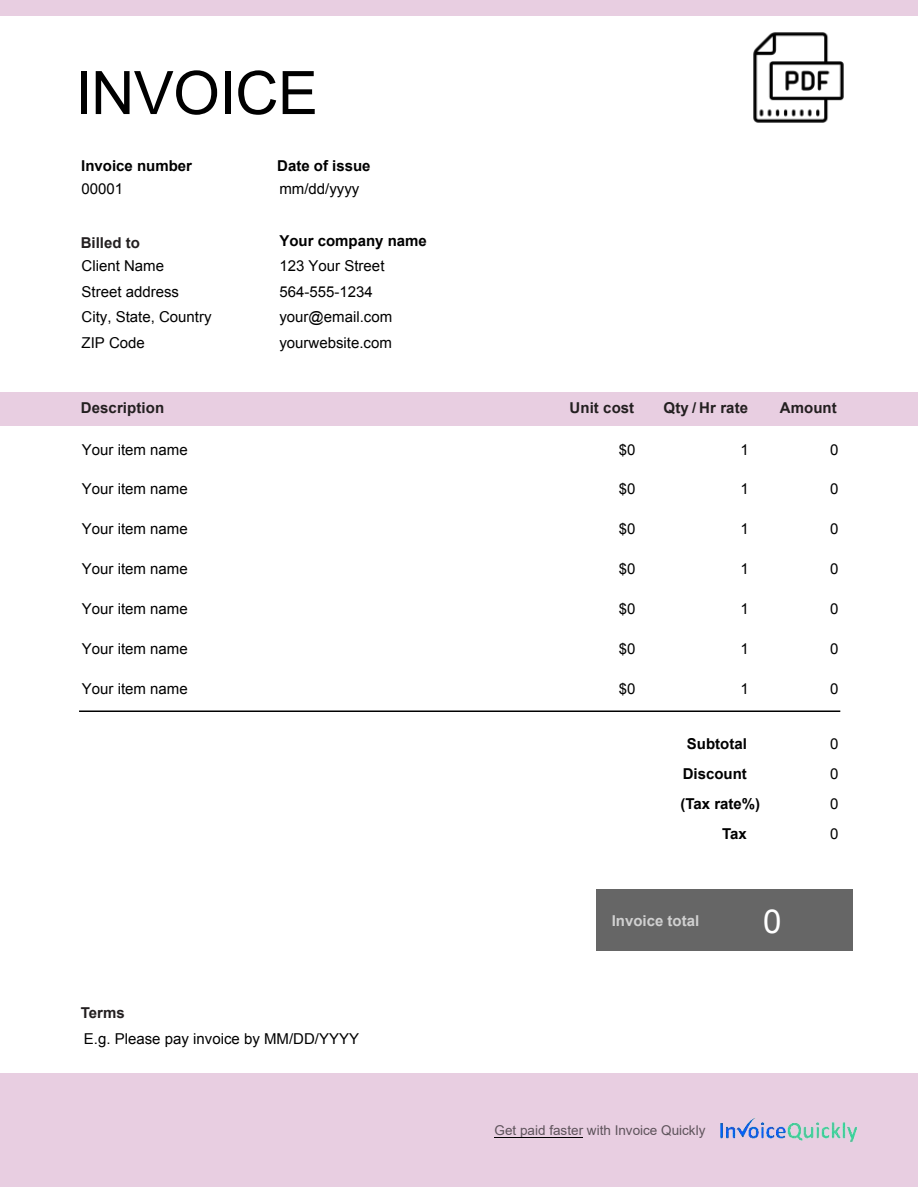
<style>
.page{position:relative;width:918px;height:1188px;background:#fff}
.page>*{position:absolute;margin:0;border:0;box-sizing:border-box;transform-origin:0 0}
.t1{font:60px "Arial";letter-spacing:-.01em;color:#000}
.t2{font:33px "Arial";color:#fff}
.t3{font:15px/25.5px "Arial";color:#000}
.t4{font:700 15px "Arial";color:#000}
.t5{font:700 15px "Arial";letter-spacing:.005em;color:#231f20}
.t6{font:700 15px "Arial";color:#000}
.t7{font:700 15px "Arial";color:rgb(255 255 255/.7)}
.t8{font:13.5px "Arial";color:rgb(0 0 0/.6)}
</style>
<div class="page">
<div style="left:596px;top:889px;width:256px;height:61px;background:#666"></div>
<div style="left:0;top:1073px;width:918px;height:113px;background:#e8cee1"></div>
<div style="left:0;top:393px;width:918px;height:33px;background:#e8cee1"></div>
<div style="left:0;top:0;width:918px;height:16px;background:#e8cee1"></div>
<hr style="left:79px;top:710px;width:761px;height:2px;background:#000">
<img style="left:720px;top:1118px;width:137px;height:25px">
<hr style="left:495px;top:1137px;width:88px;height:1px;background:#000">
<img style="left:753px;top:32px;width:91px;height:91px">
<h1 class="t1" style="left:75px;top:58px;width:244px">INVOICE</h1>
<p class="t4" style="left:81px;top:160px;width:112px">Invoice number</p>
<p class="t4" style="left:277px;top:160px;width:95px">Date of issue</p>
<p class="t3" style="left:82px;top:176px;width:43px">00001</p>
<p class="t3" style="left:279px;top:177px;width:82px">mm/dd/yyyy</p>
<p class="t5" style="left:81px;top:237px;width:61px">Billed to</p>
<p class="t3" style="left:82px;top:253px;width:132px">Client Name<br>Street address<br>City, State, Country</p>
<p class="t6" style="left:279px;top:235px;width:149px">Your company name</p>
<p class="t3" style="left:279px;top:253px;width:107px">123 Your Street</p>
<p class="t3" style="left:279px;top:279px;width:114px">564-555-1234 your@email.com</p>
<p class="t3" style="left:82px;top:330px;width:65px">ZIP Code</p>
<p class="t3" style="left:279px;top:331px;width:114px">yourwebsite.com</p>
<p class="t5" style="left:81px;top:402px;width:85px">Description</p>
<p class="t5" style="left:570px;top:403px;width:66px">Unit cost</p>
<p class="t5" style="left:664px;top:403px;width:86px">Qty / Hr rate</p>
<p class="t5" style="left:780px;top:403px;width:59px">Amount</p>
<p class="t3" style="left:82px;top:438px;width:107px">Your item name</p>
<p class="t3" style="left:619px;top:438px;width:18px">$0</p>
<p class="t3" style="left:740px;top:438px;width:10px">1</p>
<p class="t3" style="left:830px;top:438px;width:10px">0</p>
<p class="t3" style="left:82px;top:477px;width:107px">Your item name</p>
<p class="t3" style="left:619px;top:477px;width:18px">$0</p>
<p class="t3" style="left:740px;top:477px;width:10px">1</p>
<p class="t3" style="left:830px;top:477px;width:10px">0</p>
<p class="t3" style="left:82px;top:517px;width:107px">Your item name</p>
<p class="t3" style="left:619px;top:517px;width:18px">$0</p>
<p class="t3" style="left:740px;top:517px;width:10px">1</p>
<p class="t3" style="left:830px;top:517px;width:10px">0</p>
<p class="t3" style="left:82px;top:557px;width:107px">Your item name</p>
<p class="t3" style="left:619px;top:557px;width:18px">$0</p>
<p class="t3" style="left:740px;top:557px;width:10px">1</p>
<p class="t3" style="left:830px;top:557px;width:10px">0</p>
<p class="t3" style="left:82px;top:597px;width:107px">Your item name</p>
<p class="t3" style="left:619px;top:597px;width:18px">$0</p>
<p class="t3" style="left:740px;top:597px;width:10px">1</p>
<p class="t3" style="left:830px;top:597px;width:10px">0</p>
<p class="t3" style="left:82px;top:637px;width:107px">Your item name</p>
<p class="t3" style="left:619px;top:637px;width:18px">$0</p>
<p class="t3" style="left:740px;top:637px;width:10px">1</p>
<p class="t3" style="left:830px;top:637px;width:10px">0</p>
<p class="t3" style="left:82px;top:677px;width:107px">Your item name</p>
<p class="t3" style="left:619px;top:677px;width:18px">$0</p>
<p class="t3" style="left:740px;top:677px;width:10px">1</p>
<p class="t3" style="left:830px;top:677px;width:10px">0</p>
<p class="t5" style="left:81px;top:1007px;width:45px">Terms</p>
<p class="t3" style="left:84px;top:1027px;width:277px">E.g. Please pay invoice by MM/DD/YYYY</p>
<p class="t4" style="left:687px;top:739px;width:61px">Subtotal</p>
<p class="t4" style="left:683px;top:769px;width:66px">Discount</p>
<p class="t4" style="left:680px;top:799px;width:81px">(Tax rate%)</p>
<p class="t4" style="left:722px;top:829px;width:26px">Tax</p>
<p class="t7" style="left:612px;top:915px;width:89px">Invoice total</p>
<h2 class="t2" style="left:763px;top:907px;width:20px">0</h2>
<p class="t3" style="left:830px;top:730px;width:10px;line-height:30.2px;text-align:justify">0<br>0<br>0<br>0</p>
<p class="t8" style="left:495px;top:1121px;width:212px">Get paid faster with Invoice Quickly</p>
</div>
